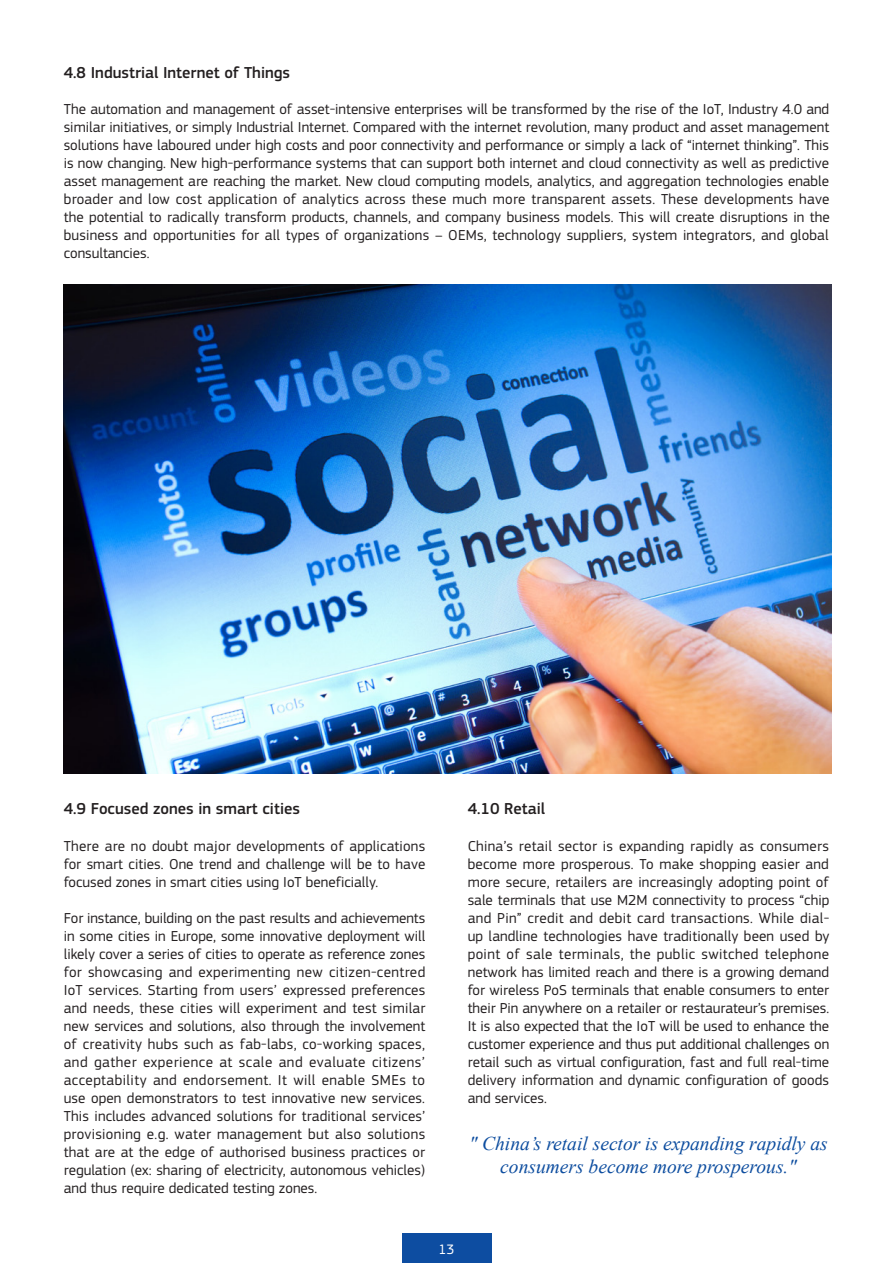
<style>
.page{position:relative;width:893px;height:1263px;background:#fff}
.page>*{position:absolute;margin:0;border:0;box-sizing:border-box;transform-origin:0 0}
.t1{font:italic 19.5px/23.4px "Times New Roman";color:#0d4d9f;text-align:center}
.t2{font:500 16.5px "PF Square Sans Pro";color:#231f20}
.t3{font:15px/18px "PF Square Sans Pro";color:#231f20;text-align:justify}
.t4{font:14.25px "PF Square Sans Pro";color:#fff}
</style>
<div class="page">
<img style="left:64px;top:284px;width:767px;height:490px">
<div style="left:401px;top:1233px;width:90px;height:30px;background:#0d4da1"></div>
<p class="t2" style="left:64px;top:62px;width:228px">4.8 Industrial Internet of Things</p>
<p class="t3" style="left:64px;top:100px;width:767px">The automation and management of asset-intensive enterprises will be transformed by the rise of the IoT, Industry 4.0 and similar initiatives, or simply Industrial Internet. Compared with the internet revolution, many product and asset management solutions have laboured under high costs and poor connectivity and performance or simply a lack of “internet thinking”. This is now changing. New high-performance systems that can support both internet and cloud connectivity as well as predictive asset management are reaching the market. New cloud computing models, analytics, and aggregation technologies enable broader and low cost application of analytics across these much more transparent assets. These developments have the potential to radically transform products, channels, and company business models. This will create disruptions in the business and opportunities for all types of organizations – OEMs, technology suppliers, system integrators, and global consultancies.</p>
<p class="t2" style="left:64px;top:799px;width:238px">4.9 Focused zones in smart cities</p>
<p class="t3" style="left:64px;top:837px;width:363px">There are no doubt major developments of applications for smart cities. One trend and challenge will be to have focused zones in smart cities using IoT beneficially.</p>
<p class="t3" style="left:64px;top:909px;width:363px">For instance, building on the past results and achievements in some cities in Europe, some innovative deployment will likely cover a series of cities to operate as reference zones for showcasing and experimenting new citizen-centred IoT services. Starting from users’ expressed preferences and needs, these cities will experiment and test similar new services and solutions, also through the involvement of creativity hubs such as fab-labs, co-working spaces, and gather experience at scale and evaluate citizens’ acceptability and endorsement. It will enable SMEs to use open demonstrators to test innovative new services.<br>This includes advanced solutions for traditional services’ provisioning e.g. water management but also solutions that are at the edge of authorised business practices or regulation (ex: sharing of electricity, autonomous vehicles) and thus require dedicated testing zones.</p>
<p class="t2" style="left:468px;top:799px;width:79px">4.10 Retail</p>
<p class="t3" style="left:468px;top:837px;width:363px">China’s retail sector is expanding rapidly as consumers become more prosperous. To make shopping easier and more secure, retailers are increasingly adopting point of sale terminals that use M2M connectivity to process “chip and Pin” credit and debit card transactions. While dial&shy;up landline technologies have traditionally been used by point of sale terminals, the public switched telephone network has limited reach and there is a growing demand for wireless PoS terminals that enable consumers to enter their Pin anywhere on a retailer or restaurateur’s premises.<br>It is also expected that the IoT will be used to enhance the customer experience and thus put additional challenges on retail such as virtual configuration, fast and full real-time delivery information and dynamic configuration of goods and services.</p>
<p class="t1" style="left:469px;top:1131px;width:360px">" China’s retail sector is expanding rapidly as consumers become more prosperous."</p>
<p class="t4" style="left:439px;top:1240px;width:17px">13</p>
</div>
